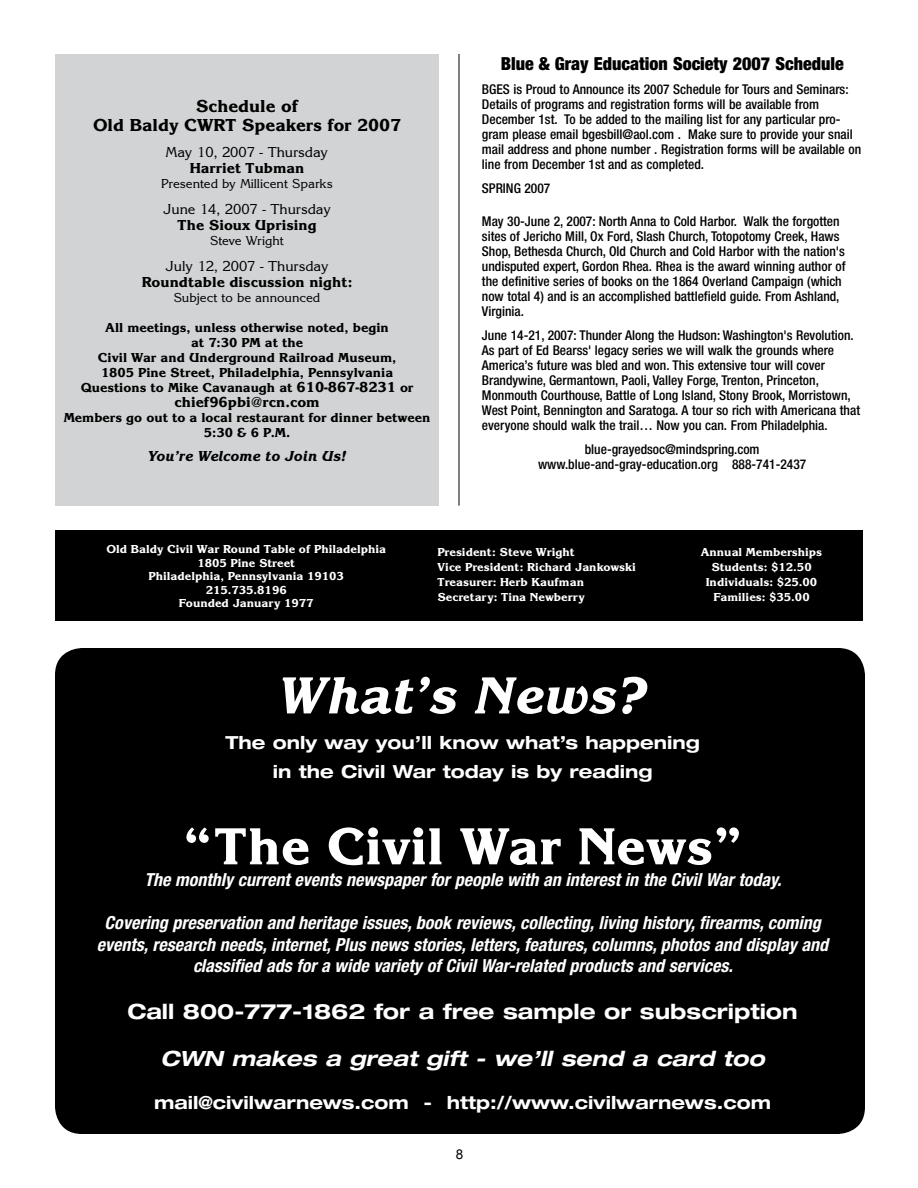
<style>
.page{position:relative;width:918px;height:1188px;background:#fff}
.page>*{position:absolute;margin:0;border:0;box-sizing:border-box;transform-origin:0 0}
.t1{font:54px "Korinna Extra Bold DTC";color:#fff}
.t2{font:54px "Korinna Extra Bold Italic DTC";color:#fff}
.t3{font:700 expanded 21px "Helvetica Neue";color:#fff}
.t4{font:italic 700 expanded 21px "Helvetica Neue";color:#fff}
.t5{font:italic 700 condensed 18px/21.6px "Helvetica Neue";color:#fff;text-align:center}
.t6{font:700 expanded 18px/28.5px "Helvetica Neue";color:#fff;text-align:center}
.t7{font:900 condensed 18px "Helvetica Neue";color:#000}
.t8{font:18px/19.5px "Korinna Extra Bold DTC";color:#000;text-align:center}
.t9{font:15px "Korinna Extra Bold DTC";color:#000}
.t10{font:15px "Korinna Regular DTC";color:#000}
.t11{font:15px "Korinna Extra Bold Italic DTC";color:#000}
.t12{font:500 condensed 13.5px/15px "Helvetica Neue";color:#000}
.t13{font:13.5px/15px "Korinna Extra Bold DTC";color:#000;text-align:center}
.t14{font:13.5px "Korinna Regular DTC";color:#000}
.t15{font:13.5px "Arial";color:#000}
.t16{font:12px/15px "Korinna Extra Bold DTC";color:#fff;text-align:center}
.s1{font-size:15px}
</style>
<div class="page">
<div style="left:55px;top:648px;width:810px;height:486px;background:#000;border-radius:27px"></div>
<hr style="left:459px;top:54px;width:1px;height:452px;background:#000">
<div style="left:55px;top:531px;width:382px;height:90px;background:#000"></div>
<div style="left:417px;top:531px;width:446px;height:90px;background:#000"></div>
<div style="left:55px;top:54px;width:384px;height:452px;background:#d1d3d4"></div>
<h3 class="t8" style="left:93px;top:96px;width:310px">Schedule of<br>Old Baldy CWRT Speakers for 2007</h3>
<p class="t10" style="left:166px;top:143px;width:164px">May 10, 2007 - Thursday</p>
<p class="t9" style="left:190px;top:160px;width:116px">Harriet Tubman</p>
<p class="t14" style="left:161px;top:176px;width:173px">Presented by Millicent Sparks</p>
<p class="t10" style="left:163px;top:200px;width:170px">June 14, 2007 - Thursday</p>
<p class="t9" style="left:178px;top:217px;width:141px">The Sioux Uprising</p>
<p class="t14" style="left:210px;top:233px;width:75px">Steve Wright</p>
<p class="t10" style="left:165px;top:257px;width:165px">July 12, 2007 - Thursday</p>
<p class="t9" style="left:142px;top:274px;width:212px">Roundtable discussion night:</p>
<p class="t14" style="left:174px;top:290px;width:148px">Subject to be announced</p>
<p class="t13" style="left:81px;top:320px;width:334px">All meetings, unless otherwise noted, begin<br>at 7:30 PM at the<br>Civil War and Underground Railroad Museum, 1805 Pine Street, Philadelphia, Pennsylvania Questions to Mike Cavanaugh at <span class="s1">610-867-8231</span> or</p>
<p class="t9" style="left:174px;top:394px;width:147px">chief96pbi@rcn.com</p>
<p class="t13" style="left:64px;top:410px;width:368px">Members go out to a local restaurant for dinner between<br>5:30 &amp; 6 P.M.</p>
<p class="t11" style="left:148px;top:448px;width:200px">You’re Welcome to Join Us!</p>
<h3 class="t7" style="left:501px;top:53px;width:345px">Blue &amp; Gray Education Society 2007 Schedule</h3>
<p class="t12" style="left:482px;top:82px;width:381px">BGES is Proud to Announce its 2007 Schedule for Tours and Seminars:<br>Details of programs and registration forms will be available from December 1st. To be added to the mailing list for any particular pro&shy;gram please email bgesbill@aol.com . Make sure to provide your snail mail address and phone number . Registration forms will be available on line from December 1st and as completed.</p>
<p class="t12" style="left:482px;top:181px;width:70px">SPRING 2007</p>
<p class="t12" style="left:482px;top:214px;width:365px">May 30-June 2, 2007: North Anna to Cold Harbor. Walk the forgotten sites of Jericho Mill, Ox Ford, Slash Church, Totopotomy Creek, Haws Shop, Bethesda Church, Old Church and Cold Harbor with the nation's undisputed expert, Gordon Rhea. Rhea is the award winning author of the definitive series of books on the 1864 Overland Campaign (which now total 4) and is an accomplished battlefield guide. From Ashland, Virginia.</p>
<p class="t12" style="left:482px;top:328px;width:380px">June 14-21, 2007: Thunder Along the Hudson: Washington's Revolution.<br>As part of Ed Bearss' legacy series we will walk the grounds where America’s future was bled and won. This extensive tour will cover Brandywine, Germantown, Paoli, Valley Forge, Trenton, Princeton, Monmouth Courthouse, Battle of Long Island, Stony Brook, Morristown, West Point, Bennington and Saratoga. A tour so rich with Americana that everyone should walk the trail… Now you can. From Philadelphia.</p>
<p class="t12" style="left:538px;top:442px;width:270px;text-align:center">blue-grayedsoc@mindspring.com www.blue-and-gray-education.org 888-741-2437</p>
<p class="t16" style="left:106px;top:543px;width:281px;line-height:13.5px">Old Baldy Civil War Round Table of Philadelphia<br>1805 Pine Street<br>Philadelphia, Pennsylvania 19103<br>215.735.8196<br>Founded January 1977</p>
<p class="t16" style="left:701px;top:545px;width:123px">Annual Memberships<br>Students: $12.50<br>Individuals: $25.00<br>Families: $35.00</p>
<p class="t16" style="left:437px;top:545px;width:200px;text-align:left">President: Steve Wright<br>Vice President: Richard Jankowski<br>Treasurer: Herb Kaufman<br>Secretary: Tina Newberry</p>
<h1 class="t2" style="left:278px;top:666px;width:370px">What’s News?</h1>
<h3 class="t6" style="left:225px;top:728px;width:476px">The only way you’ll know what’s happening in the Civil War today is by reading</h3>
<h1 class="t1" style="left:183px;top:816px;width:561px">“The Civil War News”</h1>
<h3 class="t5" style="left:144px;top:868px;width:639px">The monthly current events newspaper for people with an interest in the Civil War today.</h3>
<p class="t5" style="left:97px;top:912px;width:733px">Covering preservation and heritage issues, book reviews, collecting, living history, firearms, coming events, research needs, internet, Plus news stories, letters, features, columns, photos and display and classified ads for a wide variety of Civil War-related products and services.</p>
<h2 class="t3" style="left:127px;top:998px;width:672px">Call 800-777-1862 for a free sample or subscription</h2>
<h2 class="t4" style="left:160px;top:1045px;width:606px">CWN makes a great gift - we’ll send a card too</h2>
<h3 class="t6" style="left:154px;top:1088px;width:618px">mail@civilwarnews.com - http://www.civilwarnews.com</h3>
<p class="t15" style="left:456px;top:1145px;width:9px">8</p>
</div>
